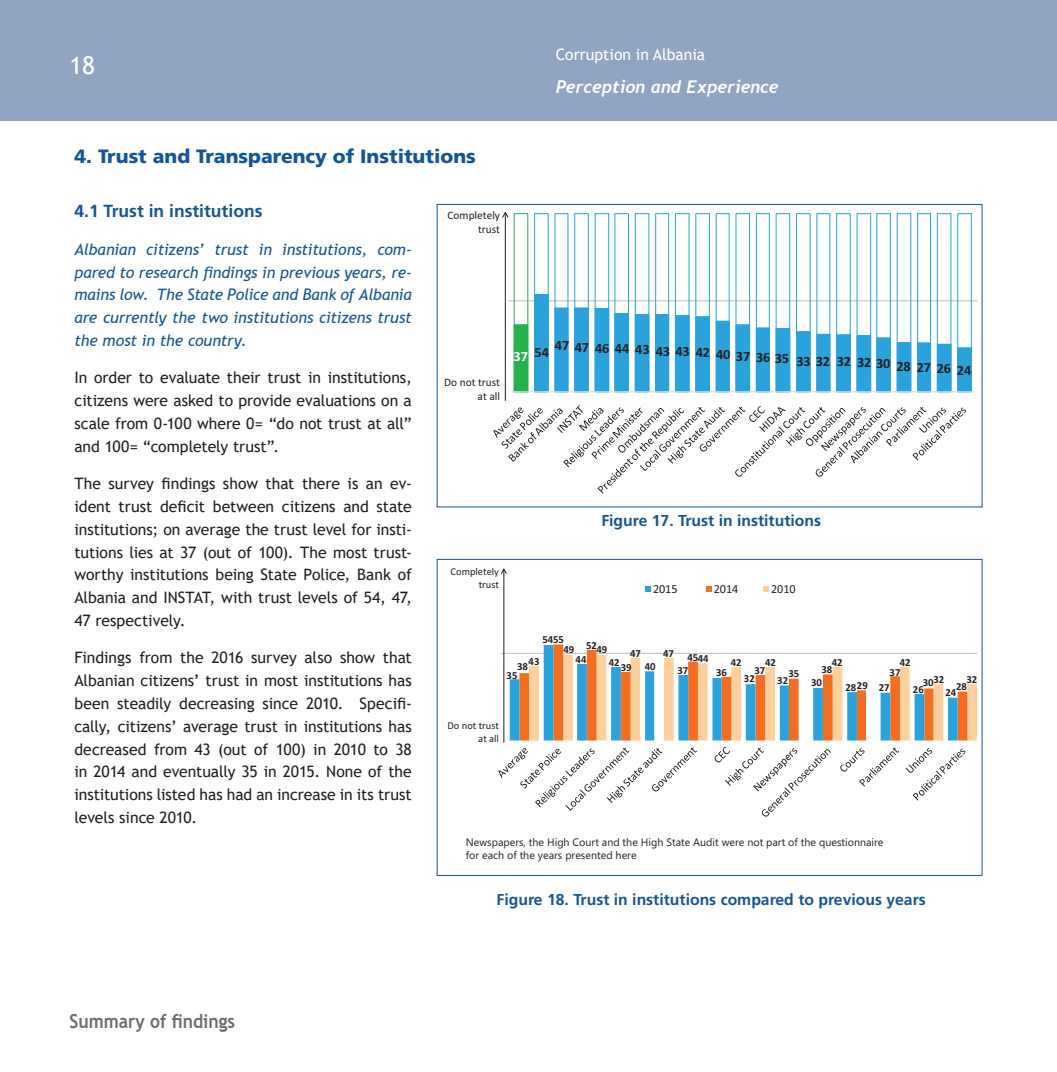
<style>
.page{position:relative;width:1057px;height:1072px;background:#fff}
.page>*{position:absolute;margin:0;border:0;box-sizing:border-box;transform-origin:0 0}
.t1{font:24.5px "Trebuchet MS";color:#fff}
.t2{font:900 19.25px "Frutiger LT Std";color:#145596}
.t3{font:700 19.25px "Trebuchet MS";color:#6c6d70;scale:.91 1}
.t4{font:italic 700 17.5px "Trebuchet";color:#fff}
.t5{font:700 17.5px "Frutiger LT Std";color:#145596}
.t6{font:15.75px/22.8px "Trebuchet MS";letter-spacing:-.005em;color:#231f20;text-align:justify}
.t7{font:italic 15.75px/22.8px "Trebuchet MS";letter-spacing:-.01em;color:#145596;text-align:justify}
.t8{font:700 15.75px "Frutiger LT Std";color:#145596}
.t9{font:15.75px "Trebuchet MS";color:#fff}
.t10{font:700 14.17px "Calibri";letter-spacing:-.01em;color:#231f20}
.t11{font:700 14.17px "Calibri";color:#fff}
.t12{font:12.25px "Calibri";letter-spacing:-.005em;color:#231f20}
.t13{font:11.38px/13.7px "Calibri";color:#231f20;text-align:right}
.t14{font:10.85px/13px "Segoe UI";color:#231f20}
.t15{font:700 10.85px "Calibri";letter-spacing:-.005em;color:#231f20}
.t16{font:10.5px/12.6px "Calibri";color:#231f20;text-align:right}
</style>
<div class="page">
<div style="left:0;top:0;width:1057px;height:120px;background:#90a5c1"></div>
<hr style="left:505px;top:213px;width:1px;height:188px;background:#231f20">
<svg style="left:502px;top:211px;width:7px;height:7px"></svg>
<svg style="left:508px;top:300px;width:469px;height:1px"></svg>
<div style="left:514px;top:325px;width:14px;height:67px;background:#23b24b"></div>
<div style="left:957px;top:348px;width:14px;height:44px;background:#2aa2db"></div>
<div style="left:937px;top:344px;width:14px;height:48px;background:#2aa2db"></div>
<div style="left:917px;top:343px;width:14px;height:49px;background:#2aa2db"></div>
<div style="left:897px;top:342px;width:14px;height:50px;background:#2aa2db"></div>
<div style="left:876px;top:338px;width:14px;height:54px;background:#2aa2db;border:1px solid #2aa2db"></div>
<div style="left:856px;top:335px;width:15px;height:57px;background:#2aa2db;border:1px solid #2aa2db"></div>
<div style="left:836px;top:335px;width:14px;height:57px;background:#2aa2db"></div>
<div style="left:816px;top:334px;width:14px;height:58px;background:#2aa2db;border:1px solid #2aa2db"></div>
<div style="left:796px;top:331px;width:14px;height:61px;background:#2aa2db"></div>
<div style="left:775px;top:328px;width:15px;height:64px;background:#2aa2db;border:1px solid #2aa2db"></div>
<div style="left:756px;top:328px;width:13px;height:64px;background:#2aa2db"></div>
<div style="left:735px;top:325px;width:15px;height:67px;background:#2aa2db;border:1px solid #2aa2db"></div>
<div style="left:716px;top:321px;width:13px;height:71px;background:#2aa2db"></div>
<div style="left:695px;top:316px;width:15px;height:76px;background:#2aa2db;border:1px solid #2aa2db"></div>
<div style="left:675px;top:315px;width:14px;height:77px;background:#2aa2db"></div>
<div style="left:655px;top:314px;width:14px;height:78px;background:#2aa2db"></div>
<div style="left:635px;top:314px;width:14px;height:78px;background:#2aa2db"></div>
<div style="left:614px;top:313px;width:15px;height:79px;background:#2aa2db;border:1px solid #2aa2db"></div>
<div style="left:595px;top:308px;width:14px;height:84px;background:#2aa2db"></div>
<div style="left:574px;top:308px;width:15px;height:84px;background:#2aa2db"></div>
<div style="left:554px;top:308px;width:14px;height:84px;background:#2aa2db;border:1px solid #2aa2db"></div>
<div style="left:534px;top:294px;width:14px;height:98px;background:#2aa2db"></div>
<svg style="left:534px;top:213px;width:438px;height:136px"></svg>
<hr style="left:511px;top:391px;width:463px;height:1px;background:#d9d9d8">
<svg style="left:493px;top:405px;width:473px;height:88px"></svg>
<div style="left:437px;top:204px;width:545px;height:303px;border:1px solid #145596"></div>
<svg style="left:501px;top:644px;width:476px;height:96px"></svg>
<svg style="left:763px;top:586px;width:6px;height:6px"></svg>
<svg style="left:706px;top:586px;width:6px;height:6px"></svg>
<svg style="left:645px;top:586px;width:6px;height:6px"></svg>
<hr style="left:503px;top:569px;width:1px;height:173px;background:#231f20">
<svg style="left:501px;top:568px;width:6px;height:6px"></svg>
<svg style="left:905px;top:748px;width:60px;height:52px"></svg>
<svg style="left:840px;top:747px;width:59px;height:39px"></svg>
<svg style="left:714px;top:747px;width:117px;height:69px"></svg>
<svg style="left:498px;top:747px;width:199px;height:63px"></svg>
<h1 class="t1" style="left:69px;top:50px;width:27px">18</h1>
<p class="t2" style="left:74px;top:145px;width:403px">4. Trust and Transparency of Institutions</p>
<p class="t9" style="left:556px;top:45px;width:151px">Corruption in Albania</p>
<p class="t4" style="left:556px;top:76px;width:224px">Perception and Experience</p>
<p class="t5" style="left:74px;top:201px;width:190px">4.1 Trust in institutions</p>
<p class="t7" style="left:74px;top:238px;width:339px">Albanian citizens’ trust in institutions, com&shy;pared to research findings in previous years, re&shy;mains low. The State Police and Bank of Albania are currently the two institutions citizens trust the most in the country.</p>
<p class="t6" style="left:74px;top:366px;width:339px">In order to evaluate their trust in institutions, citizens were asked to provide evaluations on a scale from 0-100 where 0= “do not trust at all” and 100= “completely trust”.</p>
<p class="t6" style="left:74px;top:472px;width:339px">The survey findings show that there is an ev&shy;ident trust deficit between citizens and state institutions; on average the trust level for insti&shy;tutions lies at 37 (out of 100). The most trust&shy;worthy institutions being State Police, Bank of Albania and INSTAT, with trust levels of 54, 47, 47 respectively.</p>
<p class="t6" style="left:74px;top:646px;width:339px">Findings from the 2016 survey also show that Albanian citizens’ trust in most institutions has been steadily decreasing since 2010. Specifi&shy;cally, citizens’ average trust in institutions has decreased from 43 (out of 100) in 2010 to 38 in 2014 and eventually 35 in 2015. None of the institutions listed has had an increase in its trust levels since 2010.</p>
<p class="t13" style="left:447px;top:208px;width:54px">Completely trust</p>
<p class="t13" style="left:444px;top:375px;width:57px">Do not trust at all</p>
<p class="t10" style="left:555px;top:337px;width:76px">47 47 46 44</p>
<p class="t10" style="left:635px;top:341px;width:76px">43 43 43 42</p>
<p class="t10" style="left:534px;top:342px;width:16px">54</p>
<p class="t10" style="left:716px;top:346px;width:56px">40 37 36</p>
<p class="t11" style="left:513px;top:346px;width:16px">37</p>
<p class="t10" style="left:774px;top:351px;width:78px">35 33 32 32</p>
<p class="t10" style="left:857px;top:353px;width:55px">32 30 28</p>
<p class="t10" style="left:916px;top:358px;width:56px">27 26 24</p>
<p class="t16" style="left:450px;top:565px;width:50px">Completely trust</p>
<p class="t8" style="left:601px;top:511px;width:221px">Figure 17. Trust in institutions</p>
<p class="t12" style="left:653px;top:580px;width:26px">2015</p>
<p class="t12" style="left:714px;top:580px;width:26px">2014</p>
<p class="t12" style="left:771px;top:580px;width:26px">2010</p>
<p class="t15" style="left:542px;top:632px;width:23px">5455</p>
<p class="t15" style="left:586px;top:638px;width:12px">52</p>
<p class="t15" style="left:563px;top:641px;width:12px">49</p>
<p class="t15" style="left:596px;top:641px;width:12px">49</p>
<p class="t15" style="left:630px;top:646px;width:12px">47</p>
<p class="t15" style="left:663px;top:645px;width:12px">47</p>
<p class="t15" style="left:687px;top:649px;width:12px">45</p>
<p class="t15" style="left:697px;top:651px;width:12px">44</p>
<p class="t15" style="left:575px;top:651px;width:12px">44</p>
<p class="t15" style="left:528px;top:653px;width:12px">43</p>
<p class="t15" style="left:731px;top:655px;width:12px">42</p>
<p class="t15" style="left:765px;top:655px;width:12px">42</p>
<p class="t15" style="left:831px;top:654px;width:12px">42</p>
<p class="t15" style="left:900px;top:654px;width:12px">42</p>
<p class="t15" style="left:608px;top:654px;width:12px">42</p>
<p class="t15" style="left:645px;top:658px;width:12px">40</p>
<p class="t15" style="left:517px;top:659px;width:12px">38</p>
<p class="t15" style="left:620px;top:659px;width:12px">39</p>
<p class="t15" style="left:821px;top:662px;width:12px">38</p>
<p class="t15" style="left:677px;top:663px;width:12px">37</p>
<p class="t15" style="left:716px;top:664px;width:12px">36</p>
<p class="t15" style="left:754px;top:663px;width:12px">37</p>
<p class="t15" style="left:889px;top:664px;width:12px">37</p>
<p class="t15" style="left:788px;top:666px;width:12px">35</p>
<p class="t15" style="left:506px;top:667px;width:12px">35</p>
<p class="t15" style="left:744px;top:671px;width:12px">32</p>
<p class="t15" style="left:933px;top:671px;width:12px">32</p>
<p class="t15" style="left:966px;top:671px;width:12px">32</p>
<p class="t15" style="left:777px;top:672px;width:12px">32</p>
<p class="t15" style="left:811px;top:675px;width:12px">30</p>
<p class="t15" style="left:922px;top:675px;width:12px">30</p>
<p class="t15" style="left:857px;top:677px;width:12px">29</p>
<p class="t15" style="left:956px;top:678px;width:12px">28</p>
<p class="t15" style="left:845px;top:679px;width:12px">28</p>
<p class="t15" style="left:879px;top:680px;width:12px">27</p>
<p class="t15" style="left:913px;top:681px;width:12px">26</p>
<p class="t15" style="left:945px;top:685px;width:12px">24</p>
<p class="t16" style="left:447px;top:719px;width:53px">Do not trust at all</p>
<p class="t14" style="left:466px;top:835px;width:419px">Newspapers, the High Court and the High State Audit were not part of the questionnaire for each of the years presented here</p>
<p class="t8" style="left:496px;top:889px;width:431px">Figure 18. Trust in institutions compared to previous years</p>
<p class="t3" style="left:69px;top:1008px;width:184px">Summary of findings</p>
</div>
